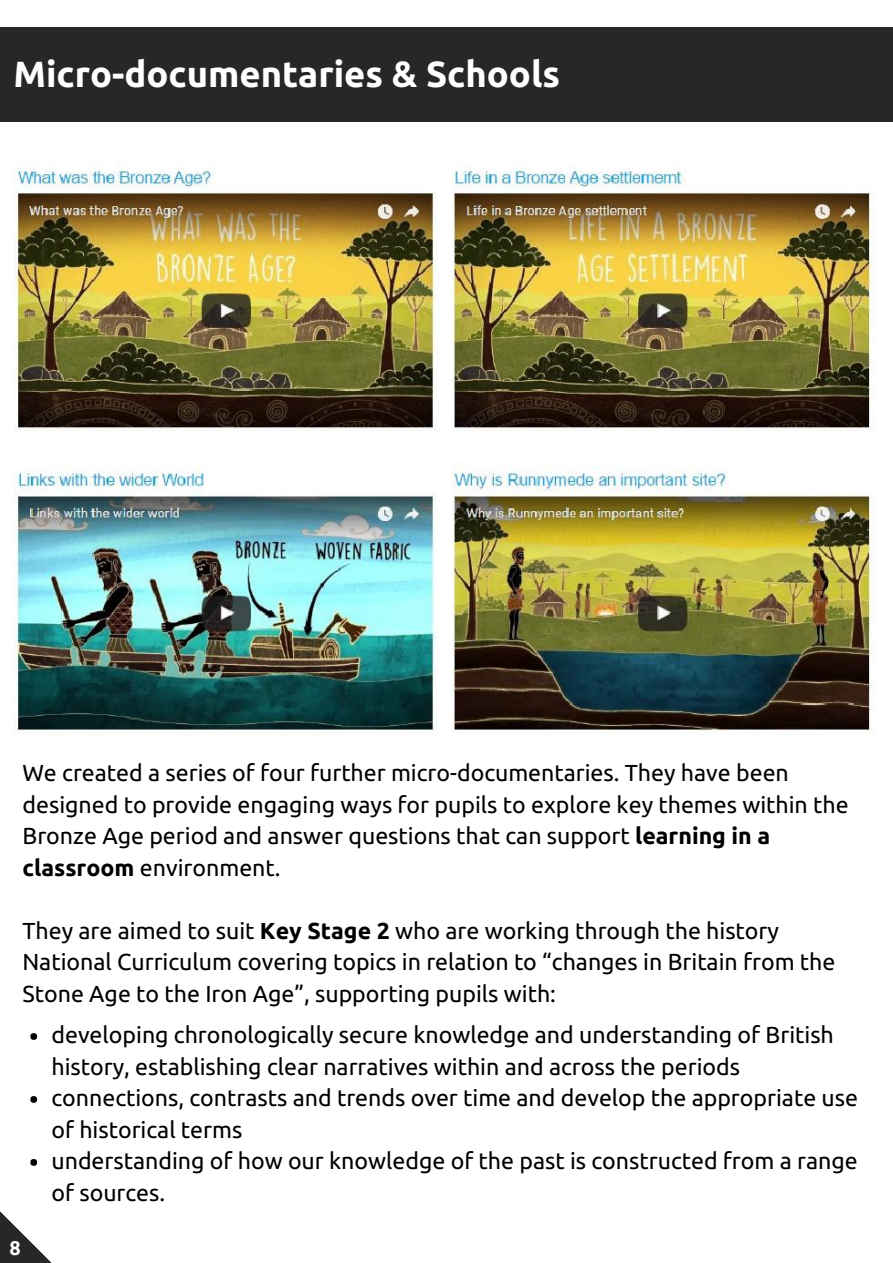
<style>
.page{position:relative;width:893px;height:1263px;background:#fff}
.page>*{position:absolute;margin:0;border:0;box-sizing:border-box;transform-origin:0 0}
.t1{font:700 36.3px "Ubuntu";color:#fff}
.t2{font:23.1px/31.5px "Ubuntu";color:#000}
.t3{font:700 19.8px "Ubuntu";color:#fff}
.s1{font-weight:700}
</style>
<div class="page">
<div style="left:0;top:27px;width:892px;height:94px;background:#272727"></div>
<img style="left:13px;top:169px;width:862px;height:563px">
<div style="left:30px;top:1033px;width:7px;height:7px;background:#000;border-radius:50%"></div>
<div style="left:30px;top:1096px;width:7px;height:7px;background:#000;border-radius:50%"></div>
<div style="left:30px;top:1159px;width:7px;height:7px;background:#000;border-radius:50%"></div>
<svg style="left:0;top:1211px;width:51px;height:51px"></svg>
<h1 class="t1" style="left:13px;top:53px;width:548px">Micro-documentaries &amp; Schools</h1>
<p class="t2" style="left:22px;top:757px;width:827px">We created a series of four further micro-documentaries. They have been designed to provide engaging ways for pupils to explore key themes within the Bronze Age period and answer questions that can support <span class="s1">learning in a classroom</span> environment.</p>
<p class="t2" style="left:22px;top:914px;width:814px">They are aimed to suit <span class="s1">Key Stage 2</span> who are working through the history<br>National Curriculum covering topics in relation to “changes in Britain from the<br>Stone Age to the Iron Age”, supporting pupils with:</p>
<p class="t2" style="left:51px;top:1019px;width:808px">developing chronologically secure knowledge and understanding of British history, establishing clear narratives within and across the periods connections, contrasts and trends over time and develop the appropriate use of historical terms<br>understanding of how our knowledge of the past is constructed from a range of sources.</p>
<p class="t3" style="left:10px;top:1236px;width:13px">8</p>
</div>
